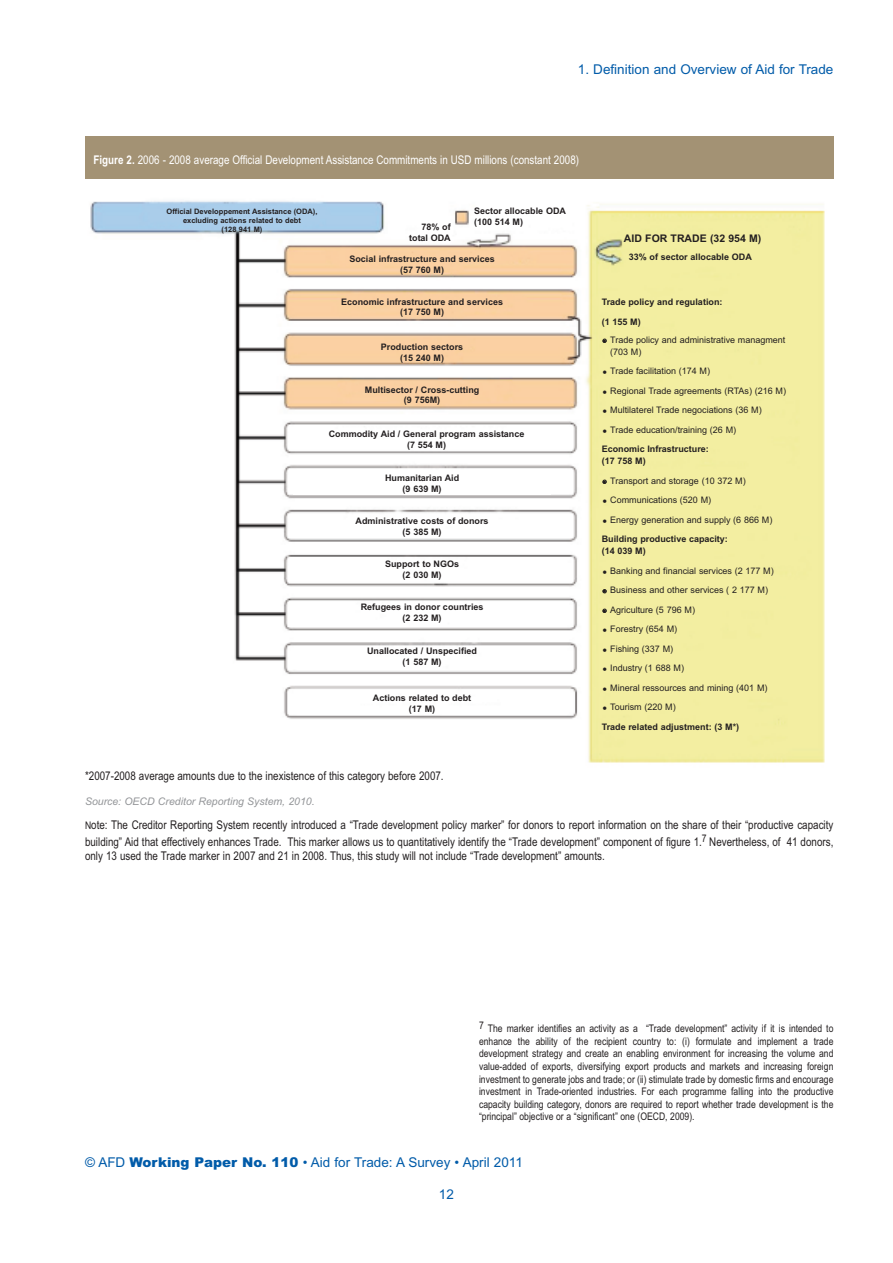
<style>
.page{position:relative;width:893px;height:1263px;background:#fff}
.page>*{position:absolute;margin:0;border:0;box-sizing:border-box;transform-origin:0 0}
.t1{font:13.5px "Arial";color:#015ba9}
.t2{font:12px/16.8px "Arial Narrow";color:#231f20}
.t3{font:12px "Arial Narrow";color:#fff}
.t4{font:10.5px/12.6px "Arial Narrow";color:#231f20;text-align:justify}
.t5{font:italic 10.5px "Arial";color:#939598}
.t6{font:700 10.5px "Arial";color:#231f20}
.t7{font:700 9px/10.8px "Arial";color:#231f20;text-align:center}
.t8{font:9px/19.5px "Arial";color:#231f20}
.t9{font:700 7.5px/9px "Arial";color:#231f20;text-align:center}
.s1{font-weight:700}
.s2{font-size:10.5px}
.s3{font-weight:900}
</style>
<div class="page">
<div style="left:85px;top:136px;width:748px;height:43px;background:#a39274"></div>
<img style="left:90px;top:200px;width:735px;height:563px">
<div style="left:293px;top:471px;width:258px;height:24px;background:#fff"></div>
<p class="t1" style="left:578px;top:61px;width:257px">1. Definition and Overview of Aid for Trade</p>
<p class="t3" style="left:94px;top:152px;width:487px"><span class="s1">Figure 2.</span> 2006 - 2008 average Official Development Assistance Commitments in USD millions (constant 2008)</p>
<p class="t9" style="left:167px;top:207px;width:153px">Official Developpement Assistance (ODA), excluding actions related to debt<br>(128 941 M)</p>
<p class="t7" style="left:474px;top:205px;width:94px;text-align:left">Sector allocable ODA (100 514 M)</p>
<p class="t7" style="left:409px;top:222px;width:43px;text-align:right">78% of total ODA</p>
<p class="t6" style="left:624px;top:232px;width:139px">AID FOR TRADE (32 954 M)</p>
<p class="t7" style="left:349px;top:254px;width:147px">Social infrastructure and services (57 760 M)</p>
<p class="t7" style="left:341px;top:296px;width:163px">Economic infrastructure and services (17 750 M)</p>
<p class="t7" style="left:381px;top:342px;width:84px">Production sectors (15 240 M)</p>
<p class="t7" style="left:365px;top:384px;width:116px">Multisector / Cross-cutting (9 756M)</p>
<p class="t7" style="left:329px;top:429px;width:197px">Commodity Aid / General program assistance (7 554 M)</p>
<p class="t7" style="left:385px;top:472px;width:76px">Humanitarian Aid (9 639 M)</p>
<p class="t7" style="left:356px;top:516px;width:135px">Administrative costs of donors (5 385 M)</p>
<p class="t7" style="left:385px;top:558px;width:75px">Support to NGOs (2 030 M)</p>
<p class="t7" style="left:361px;top:602px;width:124px">Refugees in donor countries (2 232 M)</p>
<p class="t7" style="left:367px;top:646px;width:112px">Unallocated / Unspecified (1 587 M)</p>
<p class="t7" style="left:373px;top:692px;width:100px">Actions related to debt (17 M)</p>
<p class="t7" style="left:629px;top:251px;width:125px">33% of sector allocable ODA</p>
<p class="t7" style="left:602px;top:292px;width:122px;line-height:19.5px;text-align:left">Trade policy and regulation: (1 155 M)</p>
<p class="t8" style="left:610px;top:333px;width:177px;line-height:12px">Trade policy and administrative managment (703 M)</p>
<p class="t8" style="left:610px;top:361px;width:177px">Trade facilitation (174 M)<br>Regional Trade agreements (RTAs) (216 M)<br>Multilaterel Trade negociations (36 M)<br>Trade education/training (26 M)</p>
<p class="t7" style="left:602px;top:443px;width:109px;line-height:12px;text-align:left">Economic Infrastructure: (17 758 M)</p>
<p class="t8" style="left:610px;top:471px;width:164px">Transport and storage (10 372 M)<br>Communications (520 M)<br>Energy generation and supply (6 866 M)</p>
<p class="t7" style="left:602px;top:533px;width:128px;line-height:12px;text-align:left">Building productive capacity: (14 039 M)</p>
<p class="t8" style="left:610px;top:561px;width:165px">Banking and financial services (2 177 M)<br>Business and other services ( 2 177 M)<br>Agriculture (5 796 M)<br>Forestry (654 M)<br>Fishing (337 M)<br>Industry (1 688 M)<br>Mineral ressources and mining (401 M)<br>Tourism (220 M)</p>
<p class="t7" style="left:602px;top:721px;width:139px">Trade related adjustment: (3 M*)</p>
<p class="t2" style="left:85px;top:767px;width:360px">*2007-2008 average amounts due to the inexistence of this category before 2007.</p>
<p class="t5" style="left:85px;top:795px;width:231px">Source: OECD Creditor Reporting System, 2010.</p>
<p class="t2" style="left:85px;top:816px;width:750px"><span class="s2">N</span>ote: The Creditor Reporting System recently introduced a “Trade development policy marker” for donors to report information on the share of their “productive capacity building” Aid that effectively enhances Trade. This marker allows us to quantitatively identify the “Trade development” component of figure 1.<sup>7</sup> Nevertheless, of 41 donors,</p>
<p class="t2" style="left:85px;top:847px;width:521px">only 13 used the Trade marker in 2007 and 21 in 2008. Thus, this study will not include “Trade development” amounts.</p>
<p class="t4" style="left:479px;top:1022px;width:356px">7 The marker identifies an activity as a “Trade development” activity if it is intended to enhance the ability of the recipient country to: (i) formulate and implement a trade development strategy and create an enabling environment for increasing the volume and value-added of exports, diversifying export products and markets and increasing foreign investment to generate jobs and trade; or (ii) stimulate trade by domestic firms and encourage investment in Trade-oriented industries. For each programme falling into the productive capacity building category, donors are required to report whether trade development is the “principal” objective or a “significant” one (OECD, 2009).</p>
<p class="t1" style="left:85px;top:1154px;width:439px">© AFD <span class="s3">Working Paper No. 110</span> • Aid for Trade: A Survey • April 2011</p>
<p class="t1" style="left:439px;top:1186px;width:17px">12</p>
</div>
